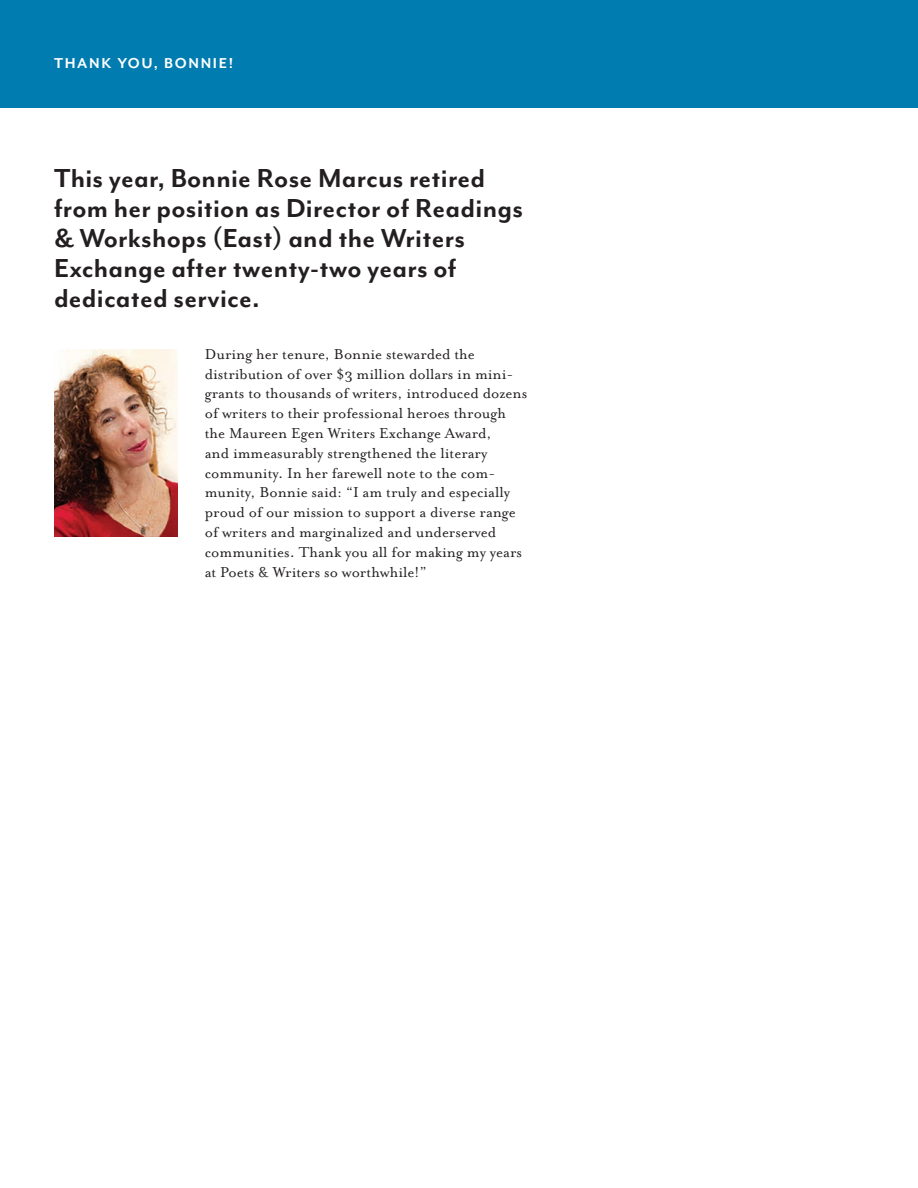
<style>
.page{position:relative;width:918px;height:1188px;background:#fff}
.page>*{position:absolute;margin:0;border:0;box-sizing:border-box;transform-origin:0 0}
.t1{font:700 30px/30px "Mr Eaves Mod OT";letter-spacing:.01em;color:#231f20}
.t2{font:16.5px/19.8px "Mrs Eaves OT";color:#231f20}
.t3{font:700 16.5px "Mr Eaves Mod OT";color:#fff}
</style>
<div class="page">
<div style="left:0;top:0;width:918px;height:108px;background:#007cb0"></div>
<img style="left:54px;top:349px;width:124px;height:188px">
<p class="t3" style="left:54px;top:54px;width:181px">THANK YOU, BONNIE!</p>
<h1 class="t1" style="left:54px;top:163px;width:470px">This year, Bonnie Rose Marcus retired from her position as Director of Readings &amp; Workshops (East) and the Writers Exchange after twenty-two years of dedicated service.</h1>
<p class="t2" style="left:205px;top:344px;width:324px">During her tenure, Bonnie stewarded the distribution of over $3 million dollars in mini&shy;grants to thousands of writers, introduced dozens of writers to their professional heroes through the Maureen Egen Writers Exchange Award,<br>and immeasurably strengthened the literary community. In her farewell note to the com&shy;munity, Bonnie said: “I am truly and especially proud of our mission to support a diverse range of writers and marginalized and underserved communities. Thank you all for making my years at Poets &amp; Writers so worthwhile!”</p>
</div>
